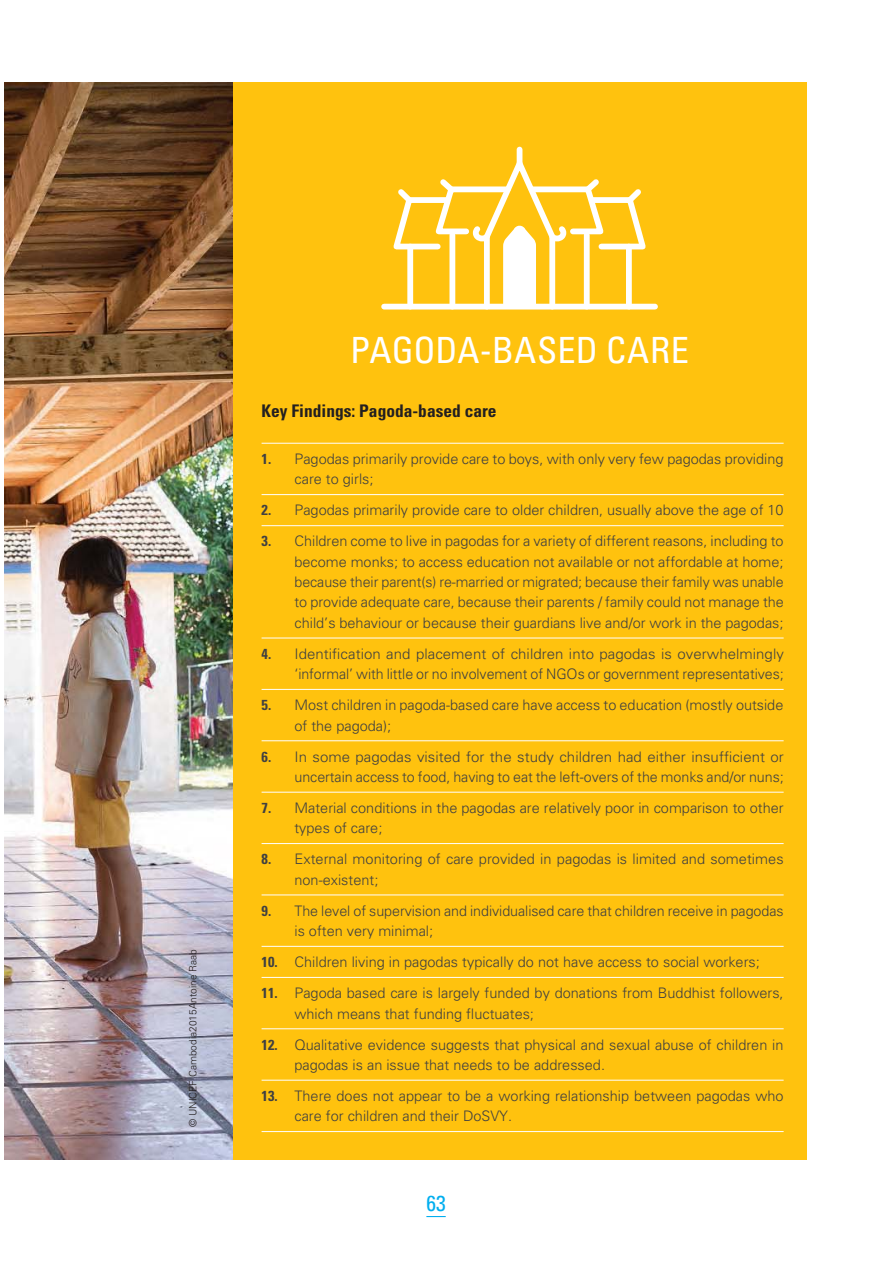
<style>
.page{position:relative;width:893px;height:1263px;background:#fff}
.page>*{position:absolute;margin:0;border:0;box-sizing:border-box;transform-origin:0 0}
.t1{font:condensed 36.3px "Univers LT";letter-spacing:.005em;color:#fff}
.t2{font:condensed 21.75px "Univers LT Std";color:#00aeef}
.t3{font:700 condensed 17.4px "Univers LT Std";color:#231f20}
.t4{font:300 14.55px/20.2px "Univers LT Std";color:#404041}
.t5{font:300 10.2px "Univers LT Std";color:#231f20}
.s1{font-weight:700;font-stretch:condensed}
</style>
<div class="page">
<svg style="left:426px;top:1216px;width:20px;height:1px"></svg>
<div style="left:4px;top:82px;width:802px;height:1078px;background:#ffc20e"></div>
<hr style="left:262px;top:443px;width:521px;height:1px;background:#fff">
<hr style="left:262px;top:494px;width:521px;height:1px;background:#fff">
<hr style="left:262px;top:525px;width:521px;height:1px;background:#fff">
<hr style="left:262px;top:638px;width:521px;height:1px;background:#fff">
<hr style="left:262px;top:689px;width:521px;height:1px;background:#fff">
<hr style="left:262px;top:740px;width:521px;height:1px;background:#fff">
<hr style="left:262px;top:792px;width:521px;height:1px;background:#fff">
<hr style="left:262px;top:843px;width:521px;height:1px;background:#fff">
<hr style="left:262px;top:895px;width:521px;height:1px;background:#fff">
<hr style="left:262px;top:946px;width:521px;height:1px;background:#fff">
<hr style="left:262px;top:977px;width:521px;height:1px;background:#fff">
<hr style="left:262px;top:1028px;width:521px;height:1px;background:#fff">
<hr style="left:262px;top:1080px;width:521px;height:1px;background:#fff">
<hr style="left:262px;top:1131px;width:521px;height:1px;background:#fff">
<svg style="left:389px;top:149px;width:261px;height:155px"></svg>
<div style="left:384px;top:304px;width:271px;height:6px;background:#fff"></div>
<img style="left:4px;top:82px;width:229px;height:1078px">
<p class="t5" style="left:188px;top:1127px;width:180px;rotate:-90deg">© UNICEF Cambodia2015Antoine Raab</p>
<h1 class="t1" style="left:350px;top:327px;width:340px">PAGODA-BASED CARE</h1>
<p class="t3" style="left:262px;top:403px;width:237px">Key Findings: Pagoda-based care</p>
<p class="t4" style="left:294px;top:450px;width:491px;text-indent:-33px"><span class="s1">1.</span> Pagodas primarily provide care to boys, with only very few pagodas providing care to girls;</p>
<p class="t4" style="left:262px;top:501px;width:523px"><span class="s1">2.</span> Pagodas primarily provide care to older children, usually above the age of 10</p>
<p class="t4" style="left:294px;top:532px;width:491px;text-align:justify;text-indent:-33px"><span class="s1">3.</span> Children come to live in pagodas for a variety of different reasons, including to become monks; to access education not available or not affordable at home; because their parent(s) re-married or migrated; because their family was unable to provide adequate care, because their parents / family could not manage the child’s behaviour or because their guardians live and/or work in the pagodas;</p>
<p class="t4" style="left:262px;top:644px;width:524px;text-align:right"><span class="s1">4.</span> Identification and placement of children into pagodas is overwhelmingly ‘informal’ with little or no involvement of NGOs or government representatives;</p>
<p class="t4" style="left:294px;top:696px;width:490px;text-indent:-33px"><span class="s1">5.</span> Most children in pagoda-based care have access to education (mostly outside of the pagoda);</p>
<p class="t4" style="left:262px;top:747px;width:524px;text-align:right"><span class="s1">6.</span> In some pagodas visited for the study children had either insufficient or uncertain access to food, having to eat the left-overs of the monks and/or nuns;</p>
<p class="t4" style="left:294px;top:798px;width:491px;text-indent:-33px"><span class="s1">7.</span> Material conditions in the pagodas are relatively poor in comparison to other types of care;</p>
<p class="t4" style="left:294px;top:850px;width:491px;text-indent:-33px"><span class="s1">8.</span> External monitoring of care provided in pagodas is limited and sometimes non-existent;</p>
<p class="t4" style="left:294px;top:901px;width:491px;text-indent:-33px"><span class="s1">9.</span> The level of supervision and individualised care that children receive in pagodas is often very minimal;</p>
<p class="t4" style="left:262px;top:953px;width:500px"><span class="s1">10.</span> Children living in pagodas typically do not have access to social workers;</p>
<p class="t4" style="left:294px;top:984px;width:491px;text-indent:-33px"><span class="s1">11.</span> Pagoda based care is largely funded by donations from Buddhist followers, which means that funding fluctuates;</p>
<p class="t4" style="left:294px;top:1035px;width:491px;text-indent:-33px"><span class="s1">12.</span> Qualitative evidence suggests that physical and sexual abuse of children in pagodas is an issue that needs to be addressed.</p>
<p class="t4" style="left:294px;top:1086px;width:491px;text-indent:-33px"><span class="s1">13.</span> There does not appear to be a working relationship between pagodas who care for children and their DoSVY.</p>
<h2 class="t2" style="left:426px;top:1194px;width:21px">63</h2>
</div>
